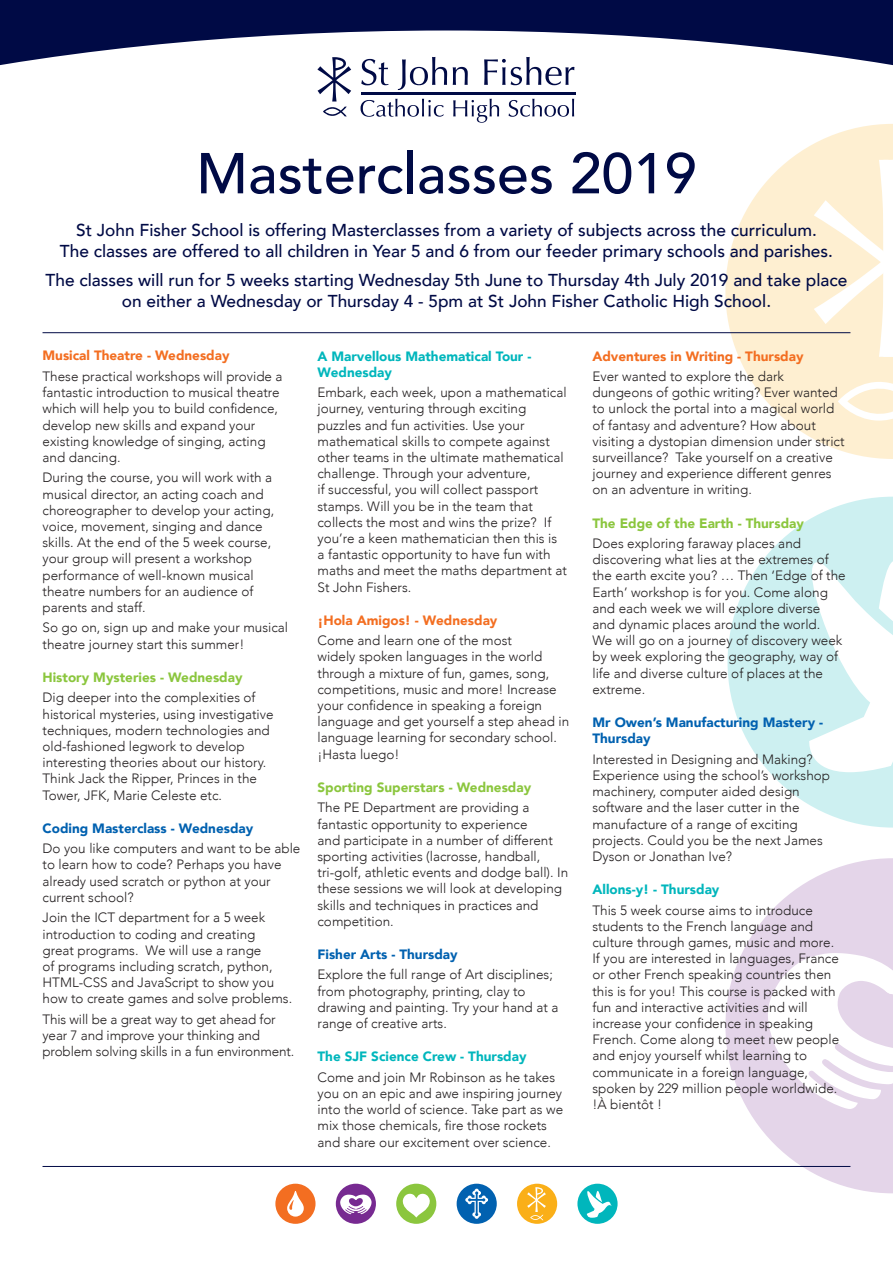
<style>
.page{position:relative;width:893px;height:1263px;background:#fff}
.page>*{position:absolute;margin:0;border:0;box-sizing:border-box;transform-origin:0 0}
.t1{font:500 57px "Avenir";color:#000a45}
.t2{font:500 17.25px/20.7px "Avenir";color:#000a45;text-align:center}
.t3{font:300 13.5px/16.2px "Avenir";color:#231f20}
.t4{font:900 13.5px/16.2px "Avenir";color:#0161b0}
.t5{font:900 13.5px/16.2px "Avenir";color:#00b6bc}
.t6{font:900 13.5px "Avenir";color:#8bc63e}
.t7{font:900 13.5px "Avenir";color:#f36e21}
</style>
<div class="page">
<svg style="left:727px;top:529px;width:166px;height:299px"></svg>
<svg style="left:795px;top:496px;width:98px;height:276px"></svg>
<svg style="left:725px;top:858px;width:168px;height:336px"></svg>
<svg style="left:768px;top:952px;width:125px;height:157px"></svg>
<svg style="left:717px;top:124px;width:176px;height:335px"></svg>
<svg style="left:814px;top:160px;width:79px;height:197px"></svg>
<svg style="left:838px;top:377px;width:55px;height:48px"></svg>
<svg style="left:0;top:17px;width:893px;height:73px"></svg>
<svg style="left:318px;top:57px;width:33px;height:60px"></svg>
<svg style="left:361px;top:59px;width:27px;height:26px"></svg>
<svg style="left:398px;top:57px;width:49px;height:33px"></svg>
<svg style="left:453px;top:67px;width:15px;height:18px"></svg>
<svg style="left:484px;top:57px;width:90px;height:28px"></svg>
<svg style="left:361px;top:99px;width:83px;height:18px"></svg>
<svg style="left:453px;top:99px;width:46px;height:24px"></svg>
<svg style="left:508px;top:99px;width:66px;height:18px"></svg>
<hr style="left:361px;top:93px;width:214px;height:2px;background:#000a45">
<div style="left:0;top:0;width:893px;height:17px;background:#000a45"></div>
<div style="left:274px;top:1183px;width:43px;height:42px;background:#f36e21;border-radius:50%"></div>
<div style="left:273px;top:1182px;width:45px;height:44px;border:2px solid #fff;border-radius:50%"></div>
<svg style="left:287px;top:1191px;width:17px;height:25px"></svg>
<svg style="left:335px;top:1183px;width:42px;height:42px"></svg>
<div style="left:334px;top:1182px;width:44px;height:44px;border:2px solid #fff;border-radius:50%"></div>
<svg style="left:340px;top:1194px;width:32px;height:20px"></svg>
<svg style="left:395px;top:1183px;width:42px;height:42px"></svg>
<div style="left:394px;top:1182px;width:44px;height:44px;border:2px solid #fff;border-radius:50%"></div>
<svg style="left:403px;top:1193px;width:27px;height:25px"></svg>
<svg style="left:456px;top:1183px;width:42px;height:42px"></svg>
<div style="left:455px;top:1182px;width:44px;height:44px;border:2px solid #fff;border-radius:50%"></div>
<svg style="left:465px;top:1189px;width:23px;height:30px"></svg>
<svg style="left:516px;top:1183px;width:42px;height:42px"></svg>
<div style="left:515px;top:1182px;width:44px;height:44px;border:2px solid #fff;border-radius:50%"></div>
<svg style="left:527px;top:1187px;width:19px;height:33px"></svg>
<svg style="left:576px;top:1183px;width:43px;height:42px"></svg>
<div style="left:575px;top:1182px;width:45px;height:44px;border:2px solid #fff;border-radius:50%"></div>
<svg style="left:585px;top:1182px;width:26px;height:36px"></svg>
<hr style="left:43px;top:1166px;width:807px;height:1px;background:#000a45">
<hr style="left:43px;top:332px;width:807px;height:1px;background:#000a45">
<h1 class="t1" style="left:196px;top:124px;width:502px">Masterclasses 2019</h1>
<p class="t2" style="left:60px;top:219px;width:775px">St John Fisher School is offering Masterclasses from a variety of subjects across the curriculum.<br>The classes are offered to all children in Year 5 and 6 from our feeder primary schools and parishes.</p>
<p class="t2" style="left:46px;top:269px;width:803px">The classes will run for 5 weeks starting Wednesday 5th June to Thursday 4th July 2019 and take place on either a Wednesday or Thursday 4 - 5pm at St John Fisher Catholic High School.</p>
<p class="t7" style="left:43px;top:344px;width:189px">Musical Theatre - Wednesday</p>
<p class="t3" style="left:43px;top:368px;width:242px">These practical workshops will provide a fantastic introduction to musical theatre which will help you to build confidence, develop new skills and expand your existing knowledge of singing, acting and dancing.</p>
<p class="t3" style="left:43px;top:470px;width:233px">During the course, you will work with a musical director, an acting coach and choreographer to develop your acting, voice, movement, singing and dance skills. At the end of the 5 week course, your group will present a workshop performance of well-known musical theatre numbers for an audience of parents and staff.</p>
<p class="t3" style="left:43px;top:620px;width:247px">So go on, sign up and make your musical theatre journey start this summer!</p>
<p class="t6" style="left:43px;top:666px;width:201px">History Mysteries - Wednesday</p>
<p class="t3" style="left:43px;top:690px;width:233px">Dig deeper into the complexities of historical mysteries, using investigative techniques, modern technologies and old-fashioned legwork to develop interesting theories about our history.<br>Think Jack the Ripper, Princes in the Tower, JFK, Marie Celeste etc.</p>
<p class="t4" style="left:43px;top:820px;width:212px">Coding Masterclass - Wednesday</p>
<p class="t3" style="left:43px;top:840px;width:259px">Do you like computers and want to be able to learn how to code? Perhaps you have already used scratch or python at your current school?</p>
<p class="t3" style="left:43px;top:909px;width:251px">Join the ICT department for a 5 week introduction to coding and creating<br>great programs. We will use a range<br>of programs including scratch, python, HTML-CSS and JavaScript to show you how to create games and solve problems.</p>
<p class="t3" style="left:43px;top:1011px;width:253px">This will be a great way to get ahead for year 7 and improve your thinking and problem solving skills in a fun environment.</p>
<p class="t5" style="left:317px;top:347px;width:215px">A Marvellous Mathematical Tour -<br>Wednesday</p>
<p class="t3" style="left:317px;top:384px;width:251px">Embark, each week, upon a mathematical journey, venturing through exciting puzzles and fun activities. Use your mathematical skills to compete against other teams in the ultimate mathematical challenge. Through your adventure,<br>if successful, you will collect passport stamps. Will you be in the team that collects the most and wins the prize? If you’re a keen mathematician then this is a fantastic opportunity to have fun with maths and meet the maths department at St John Fishers.</p>
<p class="t7" style="left:317px;top:608px;width:181px">¡Hola Amigos! - Wednesday</p>
<p class="t3" style="left:317px;top:632px;width:253px">Come and learn one of the most<br>widely spoken languages in the world through a mixture of fun, games, song, competitions, music and more! Increase your confidence in speaking a foreign language and get yourself a step ahead in language learning for secondary school. ¡Hasta luego!</p>
<p class="t6" style="left:317px;top:776px;width:215px">Sporting Superstars - Wednesday</p>
<p class="t3" style="left:317px;top:800px;width:252px">The PE Department are providing a fantastic opportunity to experience<br>and participate in a number of different sporting activities (lacrosse, handball, tri-golf, athletic events and dodge ball). In these sessions we will look at developing skills and techniques in practices and competition.</p>
<p class="t4" style="left:317px;top:946px;width:142px">Fisher Arts - Thursday</p>
<p class="t3" style="left:317px;top:967px;width:242px">Explore the full range of Art disciplines; from photography, printing, clay to drawing and painting. Try your hand at a range of creative arts.</p>
<p class="t5" style="left:317px;top:1048px;width:210px">The SJF Science Crew - Thursday</p>
<p class="t3" style="left:317px;top:1069px;width:247px">Come and join Mr Robinson as he takes you on an epic and awe inspiring journey into the world of science. Take part as we mix those chemicals, fire those rockets and share our excitement over science.</p>
<p class="t7" style="left:592px;top:344px;width:213px">Adventures in Writing - Thursday</p>
<p class="t3" style="left:592px;top:368px;width:254px">Ever wanted to explore the dark dungeons of gothic writing? Ever wanted to unlock the portal into a magical world of fantasy and adventure? How about visiting a dystopian dimension under strict surveillance? Take yourself on a creative journey and experience different genres on an adventure in writing.</p>
<p class="t6" style="left:592px;top:511px;width:213px">The Edge of the Earth - Thursday</p>
<p class="t3" style="left:592px;top:535px;width:255px">Does exploring faraway places and discovering what lies at the extremes of the earth excite you? … Then ‘Edge of the Earth’ workshop is for you. Come along and each week we will explore diverse and dynamic places around the world.<br>We will go on a journey of discovery week by week exploring the geography, way of life and diverse culture of places at the extreme.</p>
<p class="t4" style="left:592px;top:714px;width:232px">Mr Owen’s Manufacturing Mastery -<br>Thursday</p>
<p class="t3" style="left:592px;top:751px;width:239px">Interested in Designing and Making?<br>Experience using the school’s workshop machinery, computer aided design software and the laser cutter in the manufacture of a range of exciting projects. Could you be the next James Dyson or Jonathan Ive?</p>
<p class="t5" style="left:592px;top:881px;width:128px">Allons-y! - Thursday</p>
<p class="t3" style="left:592px;top:902px;width:248px">This 5 week course aims to introduce students to the French language and culture through games, music and more.<br>If you are interested in languages, France or other French speaking countries then this is for you! This course is packed with fun and interactive activities and will increase your confidence in speaking French. Come along to meet new people and enjoy yourself whilst learning to communicate in a foreign language, spoken by 229 million people worldwide. !À bientôt !</p>
</div>
